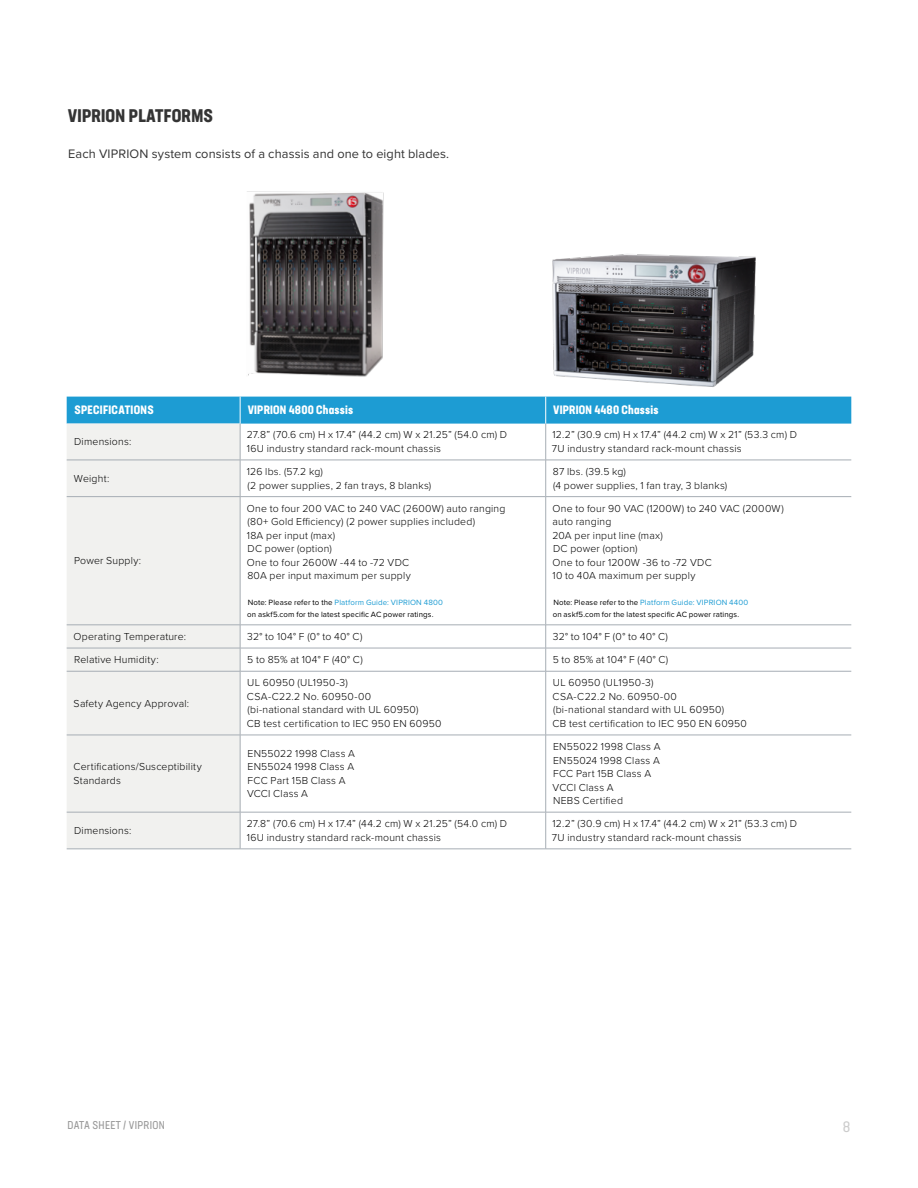
<style>
.page{position:relative;width:918px;height:1188px;background:#fff}
.page>*{position:absolute;margin:0;border:0;box-sizing:border-box;transform-origin:0 0}
.t1{font:700 condensed 18px "Neusa Next Std";letter-spacing:.01em;color:#343434}
.t2{font:condensed 15px "Neusa Next Std";color:#ccc}
.t3{font:12.75px "Proxima Nova";letter-spacing:.01em;color:#343434}
.t4{font:700 condensed 12px "Neusa Next Std";letter-spacing:.02em;color:#fff}
.t5{font:condensed 11.25px "Neusa Next Std";letter-spacing:.02em;color:#999}
.t6{font:300 10.5px/13.5px "Proxima Nova";letter-spacing:.02em;color:#000}
.t7{font:7.8px/12px "Proxima Nova";letter-spacing:.015em;color:#000}
.s1{color:#1d9cd3}
</style>
<div class="page">
<img style="left:247px;top:191px;width:137px;height:186px">
<img style="left:542px;top:254px;width:231px;height:180px">
<div style="left:67px;top:424px;width:173px;height:425px;background:#f1f1ef"></div>
<hr style="left:240px;top:460px;width:306px;height:1px;background:#a6adb4">
<hr style="left:546px;top:460px;width:305px;height:1px;background:#a6adb4">
<hr style="left:240px;top:496px;width:306px;height:1px;background:#a6adb4">
<hr style="left:546px;top:496px;width:305px;height:1px;background:#a6adb4">
<hr style="left:240px;top:625px;width:306px;height:1px;background:#a6adb4">
<hr style="left:546px;top:625px;width:305px;height:1px;background:#a6adb4">
<hr style="left:240px;top:648px;width:306px;height:1px;background:#a6adb4">
<hr style="left:546px;top:648px;width:305px;height:1px;background:#a6adb4">
<hr style="left:240px;top:671px;width:306px;height:1px;background:#a6adb4">
<hr style="left:546px;top:671px;width:305px;height:1px;background:#a6adb4">
<hr style="left:240px;top:735px;width:306px;height:1px;background:#a6adb4">
<hr style="left:546px;top:735px;width:305px;height:1px;background:#a6adb4">
<div style="left:67px;top:397px;width:784px;height:27px;background:#1d9cd3"></div>
<hr style="left:240px;top:812px;width:306px;height:1px;background:#a6adb4">
<hr style="left:546px;top:812px;width:305px;height:1px;background:#a6adb4">
<hr style="left:67px;top:460px;width:173px;height:1px;background:#a6adb4">
<hr style="left:67px;top:496px;width:173px;height:1px;background:#a6adb4">
<hr style="left:67px;top:625px;width:173px;height:1px;background:#a6adb4">
<hr style="left:67px;top:648px;width:173px;height:1px;background:#a6adb4">
<hr style="left:67px;top:671px;width:173px;height:1px;background:#a6adb4">
<hr style="left:67px;top:735px;width:173px;height:1px;background:#a6adb4">
<hr style="left:67px;top:849px;width:173px;height:1px;background:#a6adb4">
<hr style="left:67px;top:812px;width:173px;height:1px;background:#a6adb4">
<hr style="left:240px;top:424px;width:1px;height:36px;background:#a6adb4">
<hr style="left:240px;top:460px;width:1px;height:36px;background:#a6adb4">
<hr style="left:240px;top:497px;width:1px;height:128px;background:#a6adb4">
<svg style="left:240px;top:625px;width:1px;height:46px"></svg>
<hr style="left:240px;top:671px;width:1px;height:64px;background:#a6adb4">
<hr style="left:240px;top:735px;width:1px;height:77px;background:#a6adb4">
<hr style="left:240px;top:812px;width:1px;height:37px;background:#a6adb4">
<hr style="left:240px;top:849px;width:306px;height:1px;background:#a6adb4">
<hr style="left:545px;top:424px;width:1px;height:36px;background:#a6adb4">
<hr style="left:545px;top:460px;width:1px;height:36px;background:#a6adb4">
<hr style="left:545px;top:497px;width:1px;height:128px;background:#a6adb4">
<svg style="left:545px;top:625px;width:1px;height:46px"></svg>
<hr style="left:545px;top:671px;width:1px;height:64px;background:#a6adb4">
<hr style="left:545px;top:735px;width:1px;height:77px;background:#a6adb4">
<hr style="left:545px;top:812px;width:1px;height:37px;background:#a6adb4">
<hr style="left:546px;top:849px;width:305px;height:1px;background:#a6adb4">
<h1 class="t1" style="left:68px;top:104px;width:147px">VIPRION PLATFORMS</h1>
<p class="t3" style="left:68px;top:144px;width:382px">Each VIPRION system consists of a chassis and one to eight blades.</p>
<p class="t4" style="left:75px;top:402px;width:81px">SPECIFICATIONS</p>
<p class="t4" style="left:248px;top:402px;width:107px">VIPRION 4800 Chassis</p>
<p class="t4" style="left:553px;top:402px;width:107px">VIPRION 4480 Chassis</p>
<p class="t6" style="left:74px;top:434px;width:59px">Dimensions:</p>
<p class="t6" style="left:247px;top:428px;width:262px">27.8” (70.6 cm) H x 17.4” (44.2 cm) W x 21.25” (54.0 cm) D<br>16U industry standard rack-mount chassis</p>
<p class="t6" style="left:552px;top:428px;width:247px">12.2” (30.9 cm) H x 17.4” (44.2 cm) W x 21” (53.3 cm) D<br>7U industry standard rack-mount chassis</p>
<p class="t6" style="left:74px;top:471px;width:37px">Weight:</p>
<p class="t6" style="left:247px;top:464px;width:186px">126 lbs. (57.2 kg)<br>(2 power supplies, 2 fan trays, 8 blanks)</p>
<p class="t6" style="left:553px;top:464px;width:176px">87 lbs. (39.5 kg)<br>(4 power supplies, 1 fan tray, 3 blanks)</p>
<p class="t6" style="left:74px;top:553px;width:69px">Power Supply:</p>
<p class="t6" style="left:247px;top:501px;width:260px">One to four 200 VAC to 240 VAC (2600W) auto ranging (80+ Gold Efficiency) (2 power supplies included)<br>18A per input (max)<br>DC power (option)<br>One to four 2600W -44 to -72 VDC<br>80A per input maximum per supply</p>
<p class="t7" style="left:247px;top:596px;width:197px">Note: Please refer to the <span class="s1">Platform Guide: VIPRION 4800 </span>on askf5.com for the latest specific AC power ratings.</p>
<p class="t6" style="left:552px;top:501px;width:233px">One to four 90 VAC (1200W) to 240 VAC (2000W) auto ranging<br>20A per input line (max)<br>DC power (option)<br>One to four 1200W -36 to -72 VDC<br>10 to 40A maximum per supply</p>
<p class="t7" style="left:553px;top:596px;width:197px">Note: Please refer to the <span class="s1">Platform Guide: VIPRION 4400 </span>on askf5.com for the latest specific AC power ratings.</p>
<p class="t6" style="left:74px;top:629px;width:114px">Operating Temperature:</p>
<p class="t6" style="left:247px;top:629px;width:117px">32° to 104° F (0° to 40° C)</p>
<p class="t6" style="left:553px;top:629px;width:117px">32° to 104° F (0° to 40° C)</p>
<p class="t6" style="left:74px;top:652px;width:86px">Relative Humidity:</p>
<p class="t6" style="left:247px;top:652px;width:117px">5 to 85% at 104° F (40° C)</p>
<p class="t6" style="left:553px;top:652px;width:117px">5 to 85% at 104° F (40° C)</p>
<p class="t6" style="left:74px;top:696px;width:117px">Safety Agency Approval:</p>
<p class="t6" style="left:247px;top:676px;width:196px">UL 60950 (UL1950-3)<br>CSA-C22.2 No. 60950-00<br>(bi-national standard with UL 60950)<br>CB test certification to IEC 950 EN 60950</p>
<p class="t6" style="left:553px;top:676px;width:196px">UL 60950 (UL1950-3)<br>CSA-C22.2 No. 60950-00<br>(bi-national standard with UL 60950)<br>CB test certification to IEC 950 EN 60950</p>
<p class="t6" style="left:74px;top:759px;width:130px">Certifications/Susceptibility<br>Standards</p>
<p class="t6" style="left:247px;top:746px;width:110px">EN55022 1998 Class A<br>EN55024 1998 Class A<br>FCC Part 15B Class A<br>VCCI Class A</p>
<p class="t6" style="left:553px;top:739px;width:110px">EN55022 1998 Class A<br>EN55024 1998 Class A<br>FCC Part 15B Class A<br>VCCI Class A<br>NEBS Certified</p>
<p class="t6" style="left:74px;top:823px;width:59px">Dimensions:</p>
<p class="t6" style="left:247px;top:816px;width:262px">27.8” (70.6 cm) H x 17.4” (44.2 cm) W x 21.25” (54.0 cm) D<br>16U industry standard rack-mount chassis</p>
<p class="t6" style="left:552px;top:816px;width:247px">12.2” (30.9 cm) H x 17.4” (44.2 cm) W x 21” (53.3 cm) D<br>7U industry standard rack-mount chassis</p>
<p class="t5" style="left:68px;top:1118px;width:99px">DATA SHEET / VIPRION</p>
<h2 class="t2" style="left:843px;top:1117px;width:9px">8</h2>
</div>
